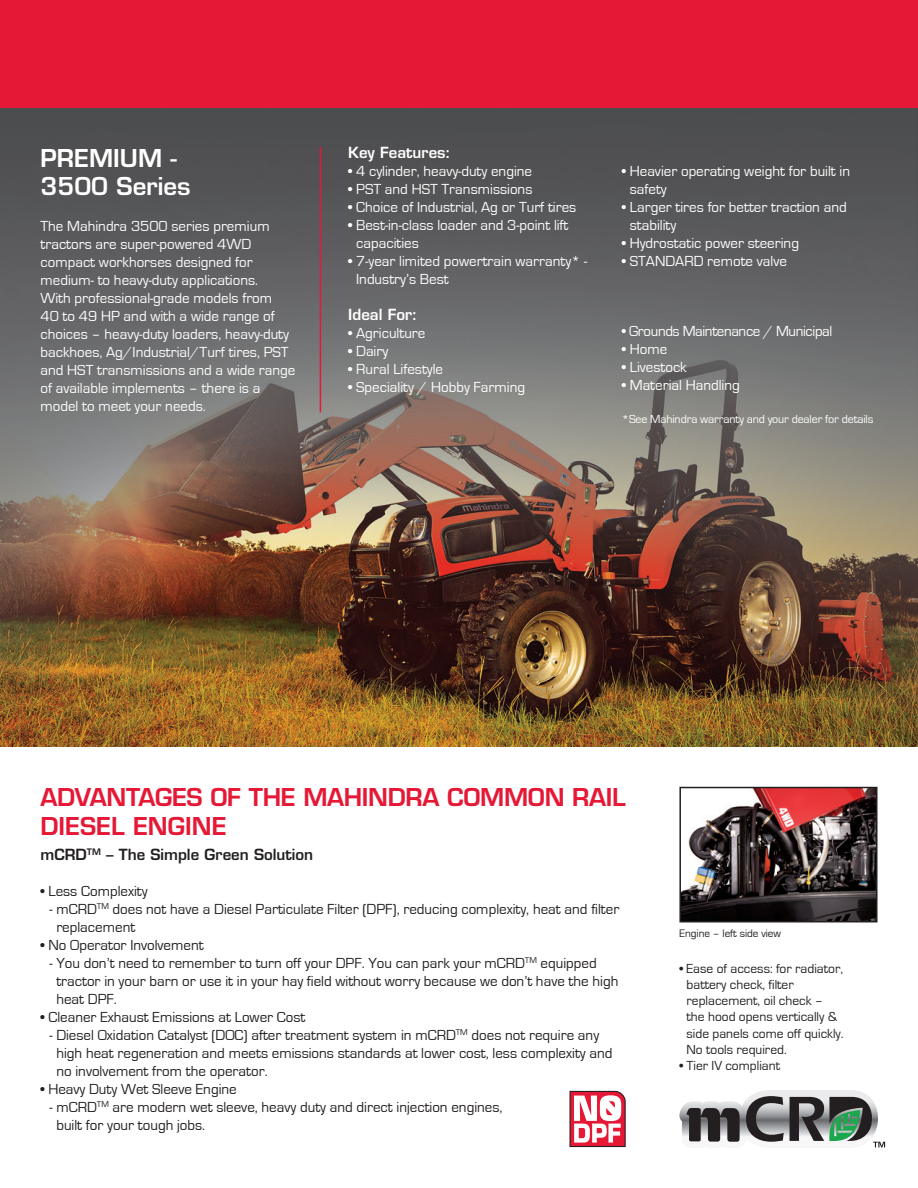
<style>
.page{position:relative;width:918px;height:1188px;background:#fff}
.page>*{position:absolute;margin:0;border:0;box-sizing:border-box;transform-origin:0 0}
.t1{font:600 24px/28.8px "Eurostile";letter-spacing:-.015em;color:#e51836}
.t2{font:600 24px/28.8px "Eurostile";color:#fff}
.t3{font:15px/18px "Eurostile";color:#fff}
.t4{font:15px/18px "Eurostile";color:#231f20}
.t5{font:15px "Eurostile";letter-spacing:-.025em;color:#fff}
.t6{font:600 15px "Eurostile";color:#231f20}
.t7{font:600 15px "Eurostile";color:#fff}
.t8{font:13.5px/16.2px "Eurostile";color:#231f20}
.t9{font:12px "Eurostile";letter-spacing:-.01em;color:#fff}
.t10{font:11.25px "Eurostile";color:#231f20}
</style>
<div class="page">
<img style="left:0;top:108px;width:918px;height:638px">
<hr style="left:320px;top:147px;width:1px;height:265px;background:#e51836">
<div style="left:0;top:0;width:918px;height:108px;background:#e51836"></div>
<img style="left:682px;top:790px;width:193px;height:129px">
<div style="left:679px;top:787px;width:199px;height:135px;border:2px solid #231f20"></div>
<svg style="left:679px;top:1090px;width:206px;height:58px"></svg>
<svg style="left:569px;top:1090px;width:57px;height:58px"></svg>
<h1 class="t2" style="left:40px;top:143px;width:151px">PREMIUM -<br>3500 Series</h1>
<p class="t3" style="left:40px;top:218px;width:256px">The Mahindra 3500 series premium tractors are super-powered 4WD compact workhorses designed for medium- to heavy-duty applications.<br>With professional-grade models from<br>40 to 49 HP and with a wide range of choices – heavy-duty loaders, heavy-duty backhoes, Ag/Industrial/Turf tires, PST and HST transmissions and a wide range of available implements – there is a model to meet your needs.</p>
<p class="t7" style="left:348px;top:143px;width:104px">Key Features:</p>
<p class="t3" style="left:348px;top:162px;width:185px">• 4 cylinder, heavy-duty engine</p>
<p class="t3" style="left:348px;top:180px;width:186px">• PST and HST Transmissions</p>
<p class="t3" style="left:348px;top:198px;width:230px">• Choice of Industrial, Ag or Turf tires</p>
<p class="t3" style="left:356px;top:216px;width:214px;text-indent:-8px">• Best-in-class loader and 3-point lift capacities</p>
<p class="t3" style="left:356px;top:252px;width:233px;text-indent:-8px">• 7-year limited powertrain warranty* -<br>Industry’s Best</p>
<p class="t7" style="left:348px;top:305px;width:71px">Ideal For:</p>
<p class="t3" style="left:348px;top:325px;width:79px">• Agriculture</p>
<p class="t3" style="left:348px;top:343px;width:41px">• Dairy</p>
<p class="t3" style="left:348px;top:361px;width:96px">• Rural Lifestyle</p>
<p class="t3" style="left:348px;top:379px;width:178px">• Speciality / Hobby Farming</p>
<p class="t3" style="left:630px;top:162px;width:222px;text-indent:-8px">• Heavier operating weight for built in safety</p>
<p class="t3" style="left:630px;top:198px;width:218px;text-indent:-8px">• Larger tires for better traction and stability</p>
<p class="t3" style="left:622px;top:234px;width:179px">• Hydrostatic power steering</p>
<p class="t3" style="left:622px;top:252px;width:167px">• STANDARD remote valve</p>
<p class="t5" style="left:622px;top:323px;width:212px">• Grounds Maintenance / Municipal</p>
<p class="t3" style="left:622px;top:341px;width:47px">• Home</p>
<p class="t3" style="left:622px;top:359px;width:66px">• Livestock</p>
<p class="t3" style="left:622px;top:377px;width:119px">• Material Handling</p>
<p class="t9" style="left:622px;top:412px;width:253px">*See Mahindra warranty and your dealer for details</p>
<h1 class="t1" style="left:40px;top:783px;width:587px">ADVANTAGES OF THE MAHINDRA COMMON RAIL<br>DIESEL ENGINE</h1>
<p class="t6" style="left:40px;top:845px;width:274px">mCRD<sup>TM</sup> – The Simple Green Solution</p>
<p class="t4" style="left:41px;top:882px;width:109px">• Less Complexity</p>
<p class="t4" style="left:56px;top:900px;width:564px;text-indent:-7px">- mCRD<sup>TM</sup> does not have a Diesel Particulate Filter (DPF), reducing complexity, heat and filter replacement</p>
<p class="t4" style="left:40px;top:936px;width:165px">• No Operator Involvement</p>
<p class="t4" style="left:56px;top:954px;width:564px;text-indent:-7px">- You don’t need to remember to turn off your DPF. You can park your mCRD<sup>TM</sup> equipped tractor in your barn or use it in your hay field without worry because we don’t have the high heat DPF.</p>
<p class="t4" style="left:40px;top:1008px;width:267px">• Cleaner Exhaust Emissions at Lower Cost</p>
<p class="t4" style="left:56px;top:1026px;width:558px;text-indent:-7px">- Diesel Oxidation Catalyst (DOC) after treatment system in mCRD<sup>TM</sup> does not require any high heat regeneration and meets emissions standards at lower cost, less complexity and no involvement from the operator.</p>
<p class="t4" style="left:40px;top:1080px;width:198px">• Heavy Duty Wet Sleeve Engine</p>
<p class="t4" style="left:56px;top:1098px;width:448px;text-indent:-7px">- mCRD<sup>TM</sup> are modern wet sleeve, heavy duty and direct injection engines, built for your tough jobs.</p>
<p class="t10" style="left:679px;top:927px;width:103px">Engine – left side view</p>
<p class="t8" style="left:687px;top:961px;width:158px;text-indent:-7px">• Ease of access: for radiator, battery check, filter replacement, oil check – the hood opens vertically &amp; side panels come off quickly.<br>No tools required.</p>
<p class="t8" style="left:679px;top:1058px;width:102px">• Tier IV compliant</p>
</div>
